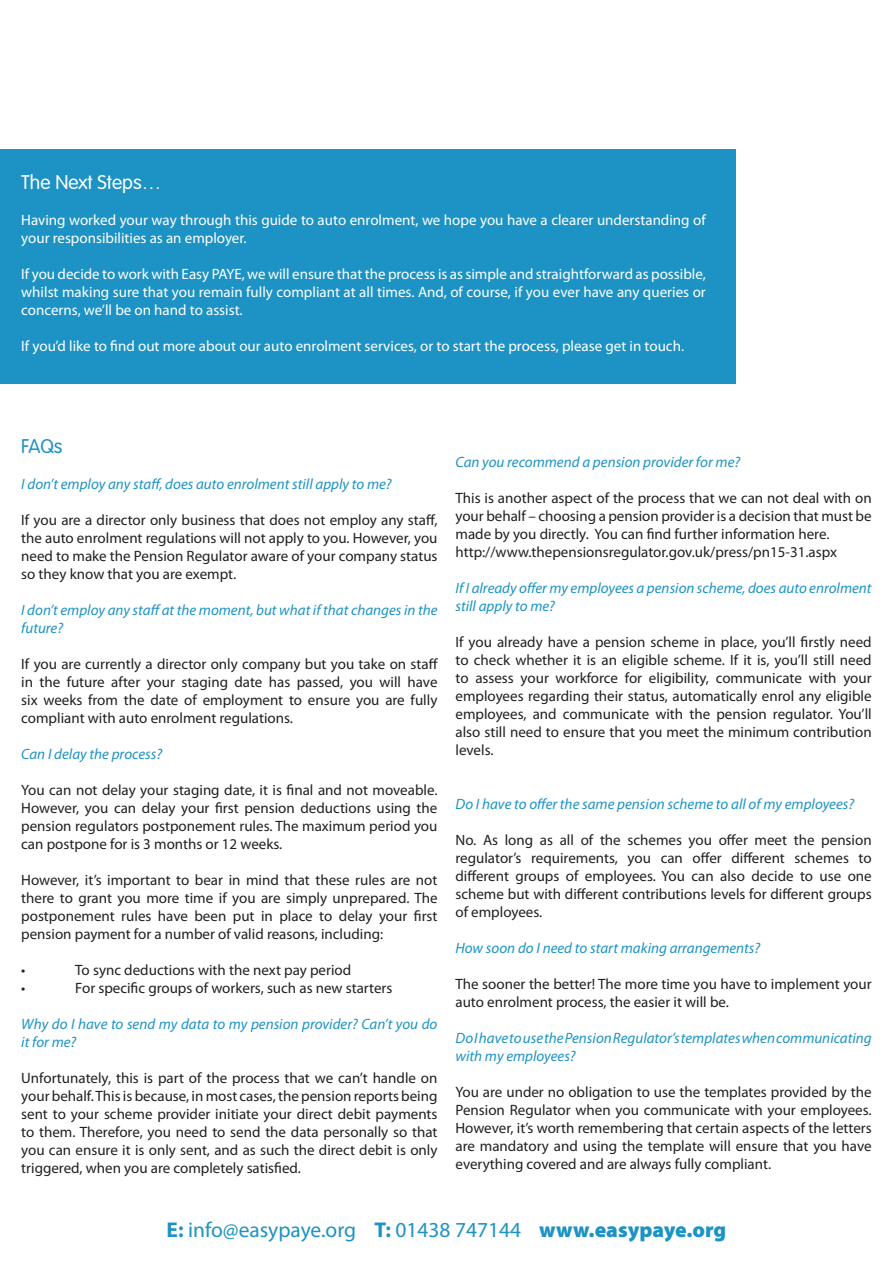
<style>
.page{position:relative;width:893px;height:1263px;background:#fff}
.page>*{position:absolute;margin:0;border:0;box-sizing:border-box;transform-origin:0 0}
.t1{font:21.45px "Myriad Pro";color:#1c93c4}
.t2{font:300 19.5px "VAG Rounded Std";color:#fff}
.t3{font:300 19.5px "VAG Rounded Std";color:#1c93c4}
.t4{font:15px/18px "Myriad Pro";color:#231f20;text-align:justify}
.t5{font:italic 15px/18px "Myriad Pro";color:#1c93c4}
.t6{font:15px/18px "Myriad Pro";color:#fff}
.s1{font-weight:700}
.s2{font-weight:900}
</style>
<div class="page">
<div style="left:0;top:149px;width:736px;height:235px;background:#1c93c4"></div>
<h2 class="t2" style="left:21px;top:171px;width:141px">The Next Steps…</h2>
<p class="t6" style="left:21px;top:211px;width:686px">Having worked your way through this guide to auto enrolment, we hope you have a clearer understanding of your responsibilities as an employer.</p>
<p class="t6" style="left:21px;top:265px;width:686px;text-align:justify">If you decide to work with Easy PAYE, we will ensure that the process is as simple and straightforward as possible, whilst making sure that you remain fully compliant at all times. And, of course, if you ever have any queries or concerns, we’ll be on hand to assist.</p>
<p class="t6" style="left:21px;top:337px;width:664px">If you’d like to find out more about our auto enrolment services, or to start the process, please get in touch.</p>
<h2 class="t3" style="left:21px;top:435px;width:43px">FAQs</h2>
<p class="t5" style="left:21px;top:475px;width:372px">I don’t employ any staff, does auto enrolment still apply to me?</p>
<p class="t4" style="left:21px;top:511px;width:418px">If you are a director only business that does not employ any staff, the auto enrolment regulations will not apply to you. However, you need to make the Pension Regulator aware of your company status so they know that you are exempt.</p>
<p class="t5" style="left:21px;top:601px;width:418px">I don’t employ any staff at the moment, but what if that changes in the future?</p>
<p class="t4" style="left:21px;top:655px;width:418px">If you are currently a director only company but you take on staff in the future after your staging date has passed, you will have six weeks from the date of employment to ensure you are fully compliant with auto enrolment regulations.</p>
<p class="t5" style="left:21px;top:745px;width:142px">Can I delay the process?</p>
<p class="t4" style="left:21px;top:781px;width:418px">You can not delay your staging date, it is final and not moveable.<br>However, you can delay your first pension deductions using the pension regulators postponement rules. The maximum period you can postpone for is 3 months or 12 weeks.</p>
<p class="t4" style="left:21px;top:871px;width:418px">However, it’s important to bear in mind that these rules are not there to grant you more time if you are simply unprepared. The postponement rules have been put in place to delay your first pension payment for a number of valid reasons, including:</p>
<p class="t4" style="left:21px;top:961px;width:6px">•</p>
<p class="t4" style="left:75px;top:961px;width:277px">To sync deductions with the next pay period</p>
<p class="t4" style="left:21px;top:979px;width:6px">•</p>
<p class="t4" style="left:75px;top:979px;width:319px">For specific groups of workers, such as new starters</p>
<p class="t5" style="left:21px;top:1015px;width:418px">Why do I have to send my data to my pension provider? Can’t you do it for me?</p>
<p class="t4" style="left:21px;top:1069px;width:418px">Unfortunately, this is part of the process that we can’t handle on your behalf. This is because, in most cases, the pension reports being sent to your scheme provider initiate your direct debit payments to them. Therefore, you need to send the data personally so that you can ensure it is only sent, and as such the direct debit is only triggered, when you are completely satisfied.</p>
<p class="t5" style="left:455px;top:453px;width:286px">Can you recommend a pension provider for me?</p>
<p class="t4" style="left:455px;top:489px;width:418px;text-align:left">This is another aspect of the process that we can not deal with on your behalf – choosing a pension provider is a decision that must be made by you directly. You can find further information here. http://www.thepensionsregulator.gov.uk/press/pn15-31.aspx</p>
<p class="t5" style="left:455px;top:579px;width:418px">If I already offer my employees a pension scheme, does auto enrolment still apply to me?</p>
<p class="t4" style="left:455px;top:633px;width:418px">If you already have a pension scheme in place, you’ll firstly need to check whether it is an eligible scheme. If it is, you’ll still need to assess your workforce for eligibility, communicate with your employees regarding their status, automatically enrol any eligible employees, and communicate with the pension regulator. You’ll also still need to ensure that you meet the minimum contribution levels.</p>
<p class="t5" style="left:455px;top:795px;width:400px">Do I have to offer the same pension scheme to all of my employees?</p>
<p class="t4" style="left:455px;top:831px;width:418px">No. As long as all of the schemes you offer meet the pension regulator’s requirements, you can offer different schemes to different groups of employees. You can also decide to use one scheme but with different contributions levels for different groups of employees.</p>
<p class="t5" style="left:455px;top:939px;width:306px">How soon do I need to start making arrangements?</p>
<p class="t4" style="left:455px;top:975px;width:418px">The sooner the better! The more time you have to implement your auto enrolment process, the easier it will be.</p>
<p class="t5" style="left:455px;top:1029px;width:418px">Do I have to use the Pension Regulator’s templates when communicating with my employees?</p>
<p class="t4" style="left:455px;top:1083px;width:418px">You are under no obligation to use the templates provided by the Pension Regulator when you communicate with your employees.<br>However, it’s worth remembering that certain aspects of the letters are mandatory and using the template will ensure that you have everything covered and are always fully compliant.</p>
<h1 class="t1" style="left:167px;top:1217px;width:561px"><span class="s1">E:</span> info@easypaye.org <span class="s1">T:</span> 01438 747144 <span class="s2">www.easypaye.org</span></h1>
</div>
